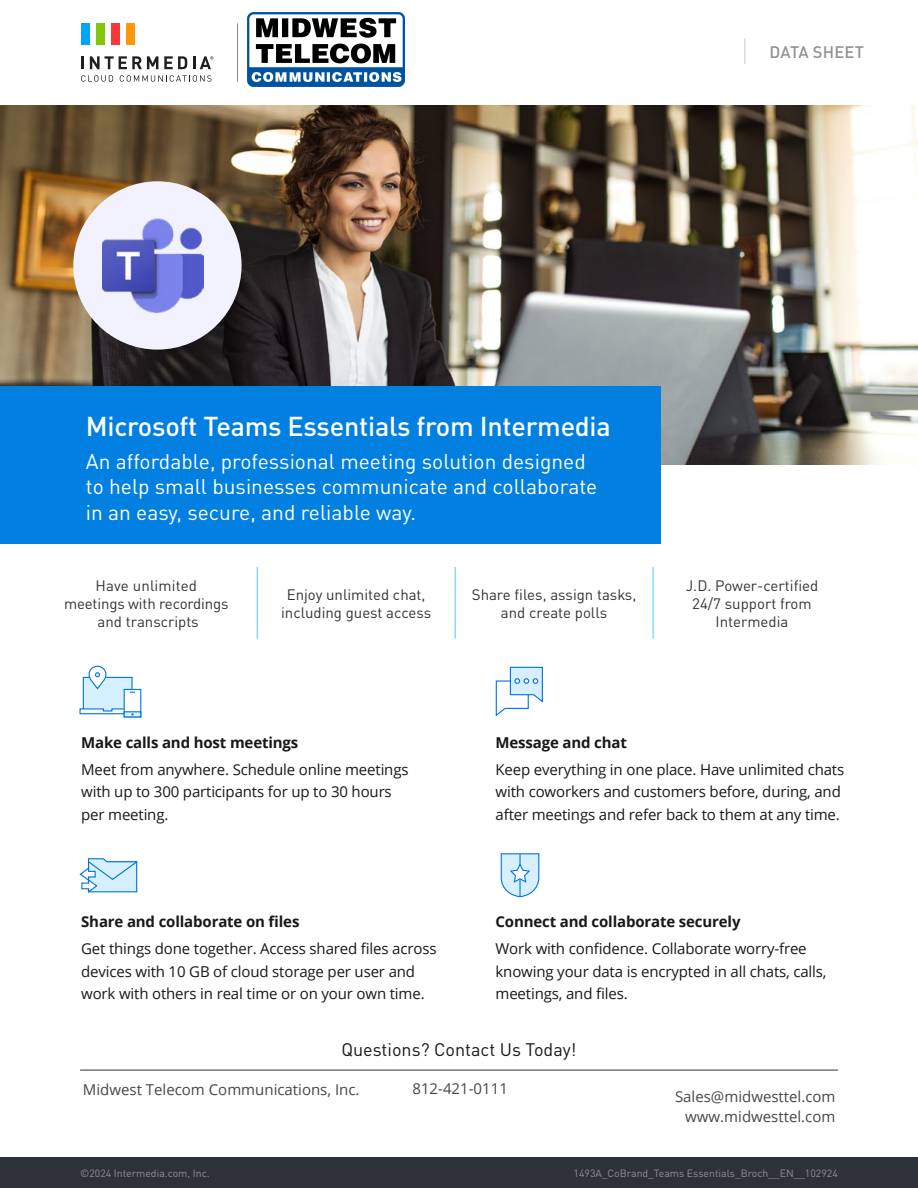
<style>
.page{position:relative;width:918px;height:1188px;background:#fff}
.page>*{position:absolute;margin:0;border:0;box-sizing:border-box;transform-origin:0 0}
.t1{font:500 27px "DIN Pro";letter-spacing:-.01em;color:#fff}
.t2{font:21px/25.2px "DIN Pro";color:#fff}
.t3{font:18px "DIN Pro";color:#18181a}
.t4{font:500 16.5px "DIN Pro";letter-spacing:.01em;color:#939291}
.t5{font:15px/22.5px "Open Sans";letter-spacing:-.01em;color:#18181a}
.t6{font:15px/18px "DIN Pro";color:#333332;text-align:center}
.t7{font:700 15px "Open Sans";letter-spacing:-.01em;color:#18181a}
.t8{font:15px "Open Sans";color:#474747}
.t9{font:10.5px "DIN Pro";color:#939291}
</style>
<div class="page">
<img style="left:0;top:105px;width:918px;height:360px">
<div style="left:0;top:386px;width:661px;height:158px;background:#0180e2"></div>
<hr style="left:744px;top:39px;width:2px;height:25px;background:#000">
<div style="left:0;top:1157px;width:918px;height:31px;background:#2d313a"></div>
<hr style="left:257px;top:567px;width:1px;height:72px;background:#53c5ff">
<hr style="left:455px;top:567px;width:1px;height:72px;background:#53c5ff">
<hr style="left:653px;top:567px;width:1px;height:72px;background:#53c5ff">
<div style="left:83px;top:677px;width:50px;height:35px;background:#d6f0ff;border:1px solid #0075e0"></div>
<svg style="left:87px;top:665px;width:21px;height:25px"></svg>
<div style="left:124px;top:689px;width:17px;height:28px;background:#fff;border:1px solid #0075e0"></div>
<svg style="left:124px;top:711px;width:17px;height:6px"></svg>
<svg style="left:79px;top:708px;width:57px;height:7px"></svg>
<svg style="left:495px;top:666px;width:48px;height:51px"></svg>
<svg style="left:79px;top:858px;width:59px;height:35px"></svg>
<svg style="left:500px;top:853px;width:40px;height:45px"></svg>
<div style="left:73px;top:181px;width:169px;height:169px;background:#f2f2ff;border-radius:50%"></div>
<img style="left:103px;top:218px;width:100px;height:95px">
<svg style="left:81px;top:75px;width:32px;height:7px"></svg>
<svg style="left:120px;top:75px;width:92px;height:7px"></svg>
<div style="left:126px;top:23px;width:9px;height:22px;background:#ff960c"></div>
<div style="left:81px;top:23px;width:9px;height:22px;background:#00a4ff"></div>
<div style="left:96px;top:23px;width:9px;height:22px;background:#83c708"></div>
<div style="left:111px;top:23px;width:9px;height:22px;background:#fa373b"></div>
<svg style="left:81px;top:56px;width:3px;height:13px"></svg>
<svg style="left:90px;top:56px;width:68px;height:13px"></svg>
<svg style="left:164px;top:56px;width:23px;height:13px"></svg>
<svg style="left:193px;top:56px;width:20px;height:13px"></svg>
<hr style="left:237px;top:23px;width:1px;height:59px;background:#000">
<hr style="left:80px;top:1070px;width:758px;height:1px;background:#2d2f33">
<img style="left:247px;top:13px;width:157px;height:74px">
<h1 class="t1" style="left:86px;top:408px;width:526px">Microsoft Teams Essentials from Intermedia</h1>
<h2 class="t2" style="left:86px;top:447px;width:513px">An affordable, professional meeting solution designed to help small businesses communicate and collaborate in an easy, secure, and reliable way.</h2>
<p class="t4" style="left:770px;top:41px;width:96px">DATA SHEET</p>
<p class="t6" style="left:64px;top:575px;width:166px">Have unlimited meetings with recordings and transcripts</p>
<p class="t6" style="left:281px;top:584px;width:152px">Enjoy unlimited chat, including guest access</p>
<p class="t6" style="left:472px;top:584px;width:166px">Share files, assign tasks, and create polls</p>
<p class="t6" style="left:686px;top:575px;width:134px">J.D. Power-certified<br>24/7 support from<br>Intermedia</p>
<p class="t7" style="left:81px;top:732px;width:219px">Make calls and host meetings</p>
<p class="t5" style="left:81px;top:758px;width:329px">Meet from anywhere. Schedule online meetings with up to 300 participants for up to 30 hours per meeting.</p>
<p class="t7" style="left:81px;top:911px;width:220px">Share and collaborate on files</p>
<p class="t5" style="left:81px;top:937px;width:357px">Get things done together. Access shared files across devices with 10 GB of cloud storage per user and work with others in real time or on your own time.</p>
<p class="t7" style="left:496px;top:732px;width:133px">Message and chat</p>
<p class="t5" style="left:496px;top:758px;width:350px">Keep everything in one place. Have unlimited chats with coworkers and customers before, during, and after meetings and refer back to them at any time.</p>
<p class="t7" style="left:496px;top:911px;width:246px">Connect and collaborate securely</p>
<p class="t5" style="left:496px;top:937px;width:333px">Work with confidence. Collaborate worry-free knowing your data is encrypted in all chats, calls, meetings, and files.</p>
<p class="t3" style="left:342px;top:1035px;width:236px">Questions? Contact Us Today!</p>
<p class="t8" style="left:83px;top:1079px;width:278px">Midwest Telecom Communications, Inc.</p>
<p class="t8" style="left:412px;top:1078px;width:97px">812-421-0111</p>
<p class="t8" style="left:675px;top:1086px;width:162px">Sales@midwesttel.com</p>
<p class="t8" style="left:685px;top:1107px;width:152px">www.midwesttel.com</p>
<p class="t9" style="left:80px;top:1165px;width:131px">©2024 Intermedia.com, Inc.</p>
<p class="t9" style="left:574px;top:1165px;width:266px">1493A_CoBrand_Teams Essentials_Broch__EN__102924</p>
</div>
